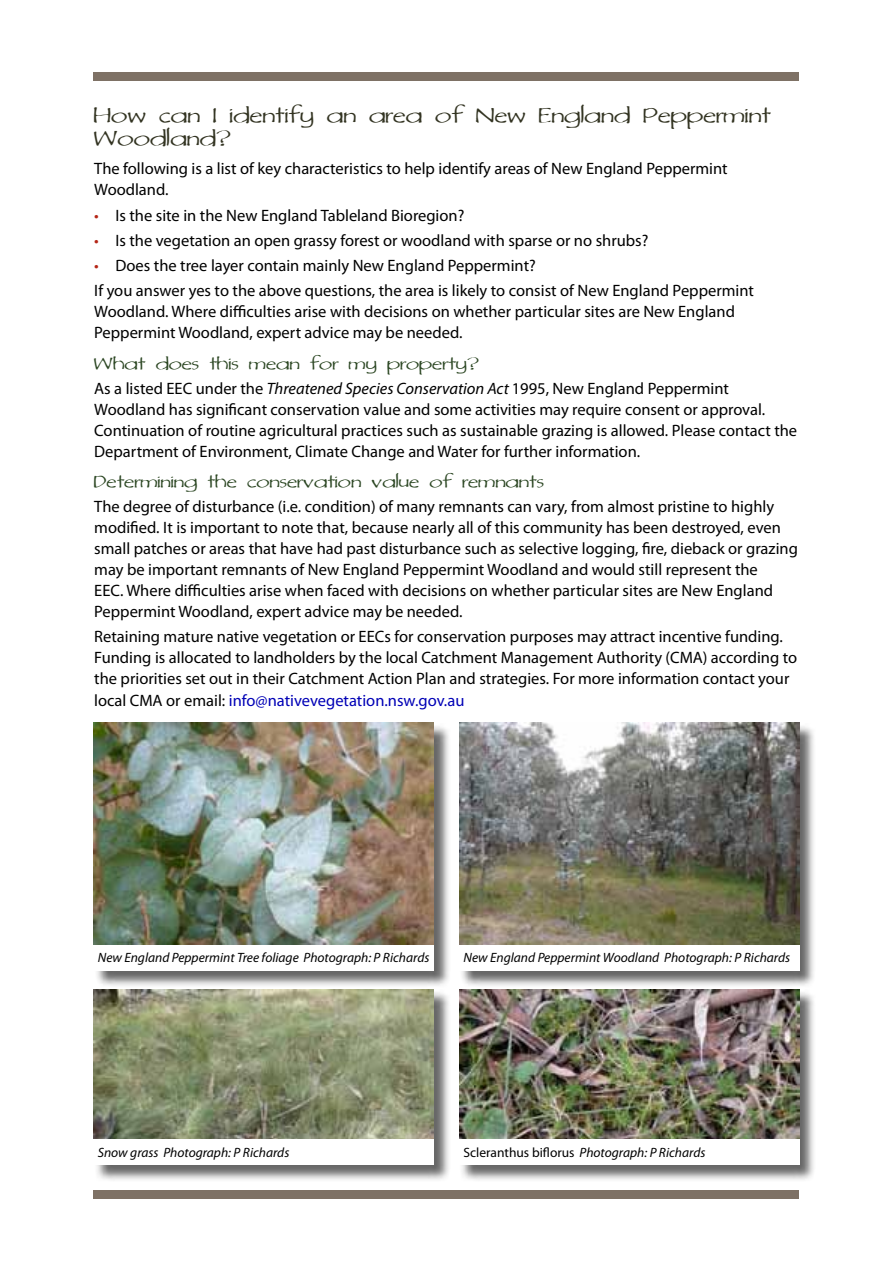
<style>
.page{position:relative;width:893px;height:1263px;background:#fff}
.page>*{position:absolute;margin:0;border:0;box-sizing:border-box;transform-origin:0 0}
.t1{font:22.5px/22.5px "Di Murphic";color:#323321}
.t2{font:18px "Di Murphic";color:#2b4622}
.t3{font:16.5px/21px "Myriad Pro";color:#000}
.t4{font:italic 13.5px "Myriad Pro";color:#000}
.s1{color:#b52617}
.s2{font-style:italic}
.s3{color:#0000b6}
.s4{font-style:normal}
</style>
<div class="page">
<div style="left:94px;top:1191px;width:705px;height:8px;background:#7e7165"></div>
<div style="left:94px;top:72px;width:705px;height:9px;background:#7e7165"></div>
<div style="left:94px;top:723px;width:356px;height:264px;background:#000;opacity:.6"></div>
<div style="left:94px;top:723px;width:340px;height:247px;background:#fff"></div>
<img style="left:94px;top:723px;width:340px;height:221px">
<div style="left:459px;top:723px;width:357px;height:264px;background:#000;opacity:.6"></div>
<div style="left:459px;top:723px;width:340px;height:247px;background:#fff"></div>
<img style="left:459px;top:723px;width:340px;height:221px">
<div style="left:94px;top:990px;width:356px;height:192px;background:#000;opacity:.6"></div>
<div style="left:94px;top:989px;width:340px;height:176px;background:#fff"></div>
<img style="left:94px;top:989px;width:340px;height:150px">
<div style="left:459px;top:990px;width:357px;height:192px;background:#000;opacity:.6"></div>
<div style="left:459px;top:989px;width:340px;height:176px;background:#fff"></div>
<img style="left:459px;top:989px;width:340px;height:150px">
<h1 class="t1" style="left:94px;top:106px;width:679px">How can I identify an area of New England Peppermint<br>Woodland?</h1>
<p class="t3" style="left:94px;top:158px;width:635px">The following is a list of key characteristics to help identify areas of New England Peppermint<br>Woodland.</p>
<p class="t3" style="left:94px;top:204px;width:372px"><span class="s1">•</span> Is the site in the New England Tableland Bioregion?</p>
<p class="t3" style="left:94px;top:230px;width:556px"><span class="s1">•</span> Is the vegetation an open grassy forest or woodland with sparse or no shrubs?</p>
<p class="t3" style="left:94px;top:253px;width:661px;line-height:25.2px"><span class="s1">•</span> Does the tree layer contain mainly New England Peppermint?<br>If you answer yes to the above questions, the area is likely to consist of New England Peppermint</p>
<p class="t3" style="left:94px;top:301px;width:642px">Woodland. Where difficulties arise with decisions on whether particular sites are New England<br>Peppermint Woodland, expert advice may be needed.</p>
<p class="t2" style="left:94px;top:353px;width:386px">What does this mean for my property?</p>
<p class="t3" style="left:94px;top:377px;width:704px">As a listed EEC under the <span class="s2">Threatened Species Conservation Act</span> 1995, New England Peppermint Woodland has significant conservation value and some activities may require consent or approval.<br>Continuation of routine agricultural practices such as sustainable grazing is allowed. Please contact the Department of Environment, Climate Change and Water for further information.</p>
<p class="t2" style="left:94px;top:472px;width:452px">Determining the conservation value of remnants</p>
<p class="t3" style="left:94px;top:496px;width:705px">The degree of disturbance (i.e. condition) of many remnants can vary, from almost pristine to highly modified. It is important to note that, because nearly all of this community has been destroyed, even small patches or areas that have had past disturbance such as selective logging, fire, dieback or grazing may be important remnants of New England Peppermint Woodland and would still represent the<br>EEC. Where difficulties arise when faced with decisions on whether particular sites are New England Peppermint Woodland, expert advice may be needed.</p>
<p class="t3" style="left:94px;top:626px;width:704px">Retaining mature native vegetation or EECs for conservation purposes may attract incentive funding.<br>Funding is allocated to landholders by the local Catchment Management Authority (CMA) according to the priorities set out in their Catchment Action Plan and strategies. For more information contact your local CMA or email: <span class="s3">info@nativevegetation.nsw.gov.au</span></p>
<p class="t4" style="left:98px;top:949px;width:333px">New England Peppermint Tree foliage Photograph: P Richards</p>
<p class="t4" style="left:463px;top:949px;width:328px">New England Peppermint Woodland Photograph: P Richards</p>
<p class="t4" style="left:98px;top:1144px;width:193px">Snow grass Photograph: P Richards</p>
<p class="t4" style="left:463px;top:1144px;width:244px"><span class="s4">Scleranthus biflorus</span> Photograph: P Richards</p>
</div>
